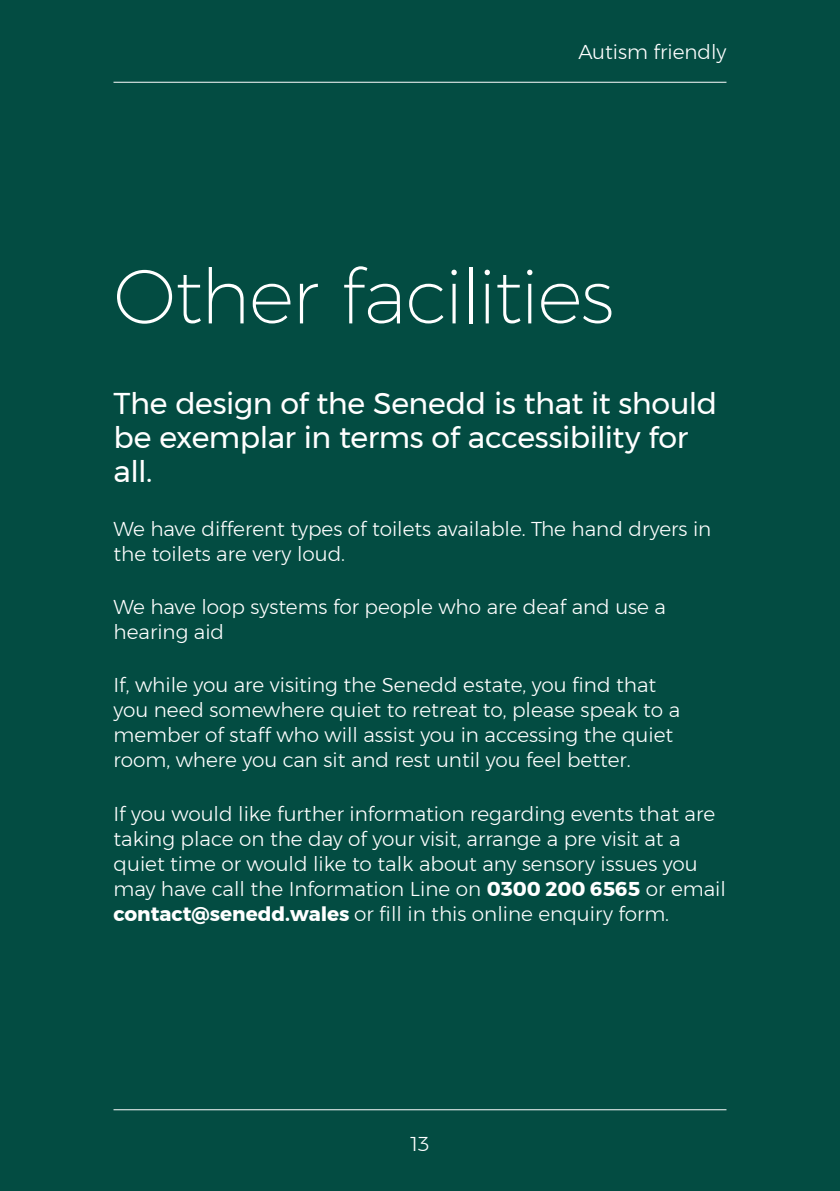
<style>
.page{position:relative;width:840px;height:1191px;background:#fff}
.page>*{position:absolute;margin:0;border:0;box-sizing:border-box;transform-origin:0 0}
.Page-heading{font:200 76px "Montserrat";letter-spacing:-.025em;color:#fff}
.First_paragraph{font:30px/34px "Montserrat";letter-spacing:-.015em;color:#fff}
.Copy_text{font:300 20px/25px "Montserrat";color:#fff}
.s1{font-weight:700}
</style>
<div class="page">
<div style="left:0;top:0;width:839px;height:1191px;background:#034c42"></div>
<hr style="left:113px;top:1109px;width:613px;height:1px;background:#fff">
<hr style="left:113px;top:82px;width:613px;height:1px;background:#fff">
<p class="Copy_text" style="left:578px;top:39px;width:149px">Autism friendly</p>
<p class="Page-heading" style="left:113px;top:240px;width:502px">Other facilities</p>
<p class="First_paragraph" style="left:113px;top:386px;width:605px">The design of the Senedd is that it should be exemplar in terms of accessibility for all.</p>
<p class="Copy_text" style="left:113px;top:515px;width:599px">We have different types of toilets available. The hand dryers in the toilets are very loud.</p>
<p class="Copy_text" style="left:113px;top:594px;width:553px">We have loop systems for people who are deaf and use a hearing aid</p>
<p class="Copy_text" style="left:113px;top:672px;width:568px">If, while you are visiting the Senedd estate, you find that you need somewhere quiet to retreat to, please speak to a member of staff who will assist you in accessing the quiet room, where you can sit and rest until you feel better.</p>
<p class="Copy_text" style="left:113px;top:800px;width:613px">If you would like further information regarding events that are taking place on the day of your visit, arrange a pre visit at a quiet time or would like to talk about any sensory issues you may have call the Information Line on <span class="s1">0300 200 6565</span> or email <span class="s1">contact@senedd.wales</span> or fill in this online enquiry form.</p>
<p class="Copy_text" style="left:410px;top:1130px;width:20px">13</p>
</div>
